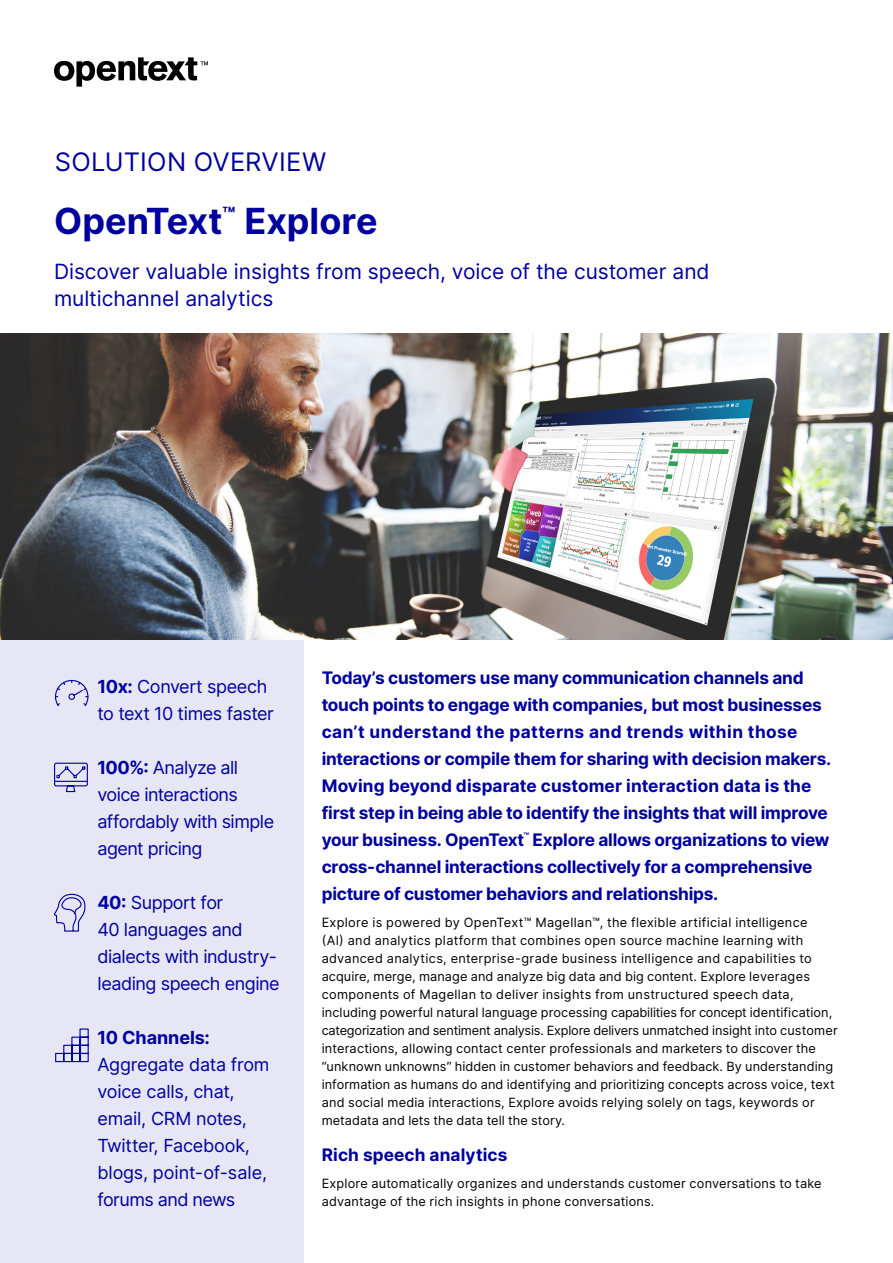
<style>
.page{position:relative;width:893px;height:1263px;background:#fff}
.page>*{position:absolute;margin:0;border:0;box-sizing:border-box;transform-origin:0 0}
.t1{font:700 36px "Inter";color:#00009f}
.Document_type{font:25.5px "Inter";letter-spacing:.01em;color:#00009f}
.t2{font:21px/27px "Inter";color:#00009f}
.Sidebar_Stat{font:18px/27px "Inter";letter-spacing:-.025em;color:#00009f}
.Body{font:700 17.25px/27px "Inter";letter-spacing:-.015em;color:#00009f}
.Body-2{font:700 17.25px "Inter";letter-spacing:.005em;color:#00009f}
.Body-3{font:12.75px/18px "Inter";letter-spacing:.01em;color:#000}
.s1{font-weight:700}
</style>
<div class="page">
<svg style="left:54px;top:57px;width:154px;height:30px"></svg>
<div style="left:0;top:612px;width:304px;height:651px;background:#e6e6f5"></div>
<img style="left:0;top:333px;width:893px;height:306px">
<svg style="left:55px;top:679px;width:34px;height:28px"></svg>
<svg style="left:55px;top:1028px;width:34px;height:35px"></svg>
<svg style="left:54px;top:893px;width:31px;height:39px"></svg>
<svg style="left:54px;top:762px;width:34px;height:31px"></svg>
<p class="Document_type" style="left:55px;top:143px;width:273px">SOLUTION OVERVIEW</p>
<h1 class="t1" style="left:54px;top:195px;width:325px">OpenText<sup>™</sup> Explore</h1>
<h2 class="t2" style="left:54px;top:257px;width:657px">Discover valuable insights from speech, voice of the customer and multichannel analytics</h2>
<p class="Sidebar_Stat" style="left:98px;top:673px;width:178px"><span class="s1">10x:</span> Convert speech to text 10 times faster</p>
<p class="Sidebar_Stat" style="left:98px;top:754px;width:178px"><span class="s1">100%:</span> Analyze all voice interactions affordably with simple agent pricing</p>
<p class="Sidebar_Stat" style="left:98px;top:889px;width:184px"><span class="s1">40:</span> Support for<br>40 languages and dialects with industry&shy;leading speech engine</p>
<p class="Sidebar_Stat" style="left:98px;top:1024px;width:174px"><span class="s1">10 Channels:<br></span>Aggregate data from voice calls, chat, email, CRM notes,<br>Twitter, Facebook, blogs, point-of-sale, forums and news</p>
<p class="Body" style="left:322px;top:664px;width:511px">Today’s customers use many communication channels and touch points to engage with companies, but most businesses can’t understand the patterns and trends within those interactions or compile them for sharing with decision makers.<br>Moving beyond disparate customer interaction data is the first step in being able to identify the insights that will improve your business. OpenText<sup>™</sup> Explore allows organizations to view cross-channel interactions collectively for a comprehensive picture of customer behaviors and relationships.</p>
<p class="Body-3" style="left:322px;top:913px;width:518px">Explore is powered by OpenText™ Magellan™, the flexible artificial intelligence<br>(AI) and analytics platform that combines open source machine learning with advanced analytics, enterprise-grade business intelligence and capabilities to acquire, merge, manage and analyze big data and big content. Explore leverages components of Magellan to deliver insights from unstructured speech data, including powerful natural language processing capabilities for concept identification, categorization and sentiment analysis. Explore delivers unmatched insight into customer interactions, allowing contact center professionals and marketers to discover the “unknown unknowns” hidden in customer behaviors and feedback. By understanding information as humans do and identifying and prioritizing concepts across voice, text and social media interactions, Explore avoids relying solely on tags, keywords or metadata and lets the data tell the story.</p>
<h3 class="Body-2" style="left:322px;top:1142px;width:187px">Rich speech analytics</h3>
<p class="Body-3" style="left:322px;top:1174px;width:501px">Explore automatically organizes and understands customer conversations to take advantage of the rich insights in phone conversations.</p>
</div>
